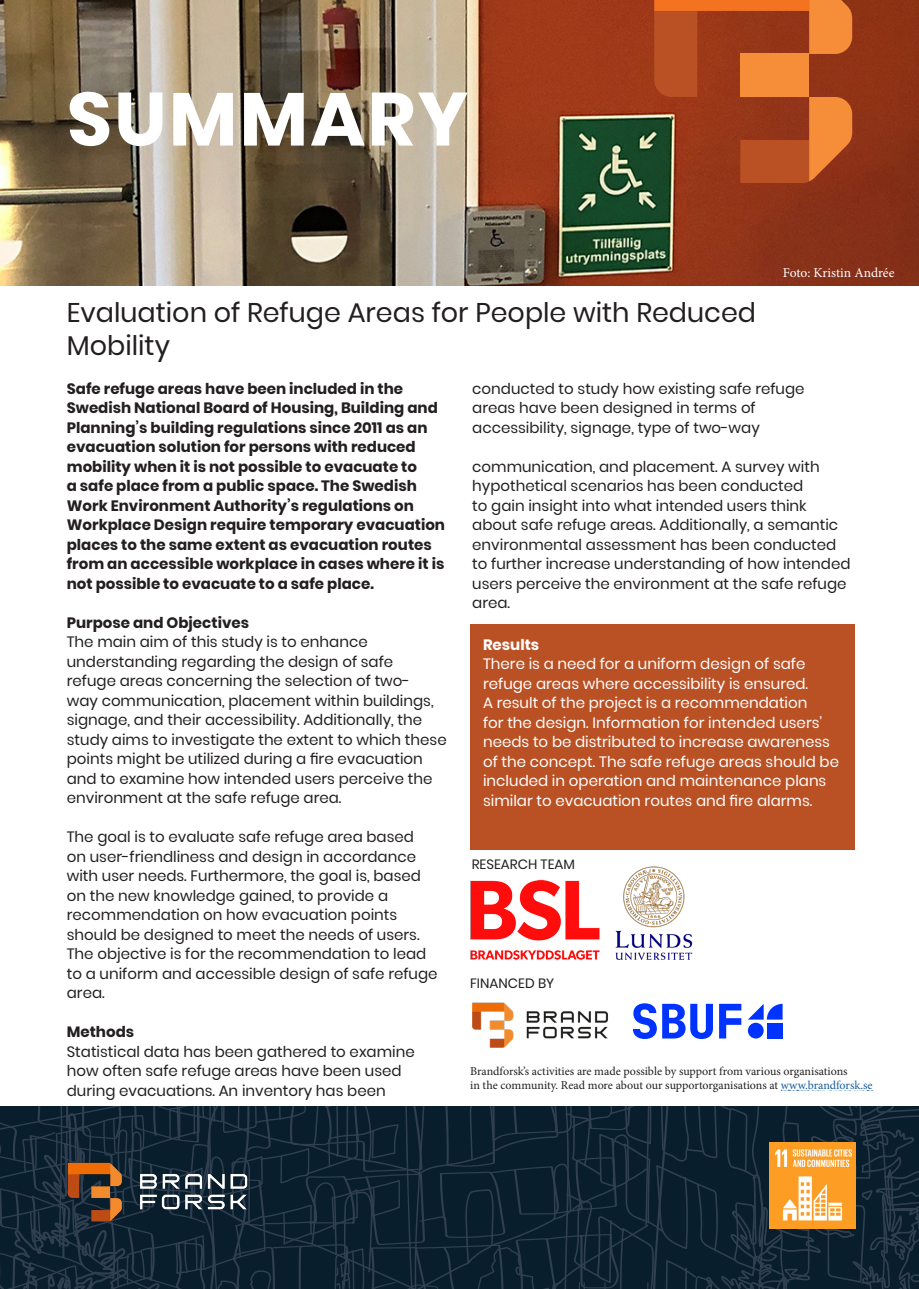
<style>
.page{position:relative;width:919px;height:1289px;background:#fff}
.page>*{position:absolute;margin:0;border:0;box-sizing:border-box;transform-origin:0 0}
.Huvudrubrik{font:700 75px "Poppins";letter-spacing:.03em;color:#fff}
.Rubrik{font:27px/32.4px "Poppins";color:#231f20}
.Brödtext{font:15px/19.5px "Poppins";color:#231f20}
.Ingress{font:700 15px/19.5px "Poppins";color:#231f20}
.Brödtext_i_orange_ruta{font:15px/19.5px "Poppins";color:#fff}
.Brödtext-2{font:700 15px "Poppins";color:#231f20}
.Ingress_i_orange_ruta{font:700 15px "Poppins";color:#fff}
.t1{font:13.5px "Minion Pro";letter-spacing:-.005em;color:#fff}
.Brödtext-3{font:13.5px "Poppins";color:#231f20}
.Ingress-2{font:13.5px "Poppins";color:#231f20}
.t2{font:12px "Minion Pro";letter-spacing:-.005em;color:#231f20}
.s1{color:#fff}
</style>
<div class="page">
<img style="left:0;top:0;width:918px;height:285px">
<div style="left:470px;top:624px;width:384px;height:225px;background:#ba5125"></div>
<svg style="left:0;top:1106px;width:918px;height:182px;background:#0f2333"></svg>
<svg style="left:654px;top:0;width:198px;height:183px;background:#ac4d21"></svg>
<div style="left:740px;top:54px;width:69px;height:43px;background:#f68d38"></div>
<img style="left:45px;top:1142px;width:224px;height:99px">
<img style="left:769px;top:1142px;width:86px;height:86px">
<img style="left:615px;top:866px;width:78px;height:94px">
<img style="left:470px;top:879px;width:130px;height:82px">
<hr style="left:780px;top:1089px;width:92px;height:1px;background:#175d9e">
<svg style="left:633px;top:1003px;width:23px;height:35px"></svg>
<svg style="left:662px;top:1003px;width:51px;height:35px"></svg>
<svg style="left:719px;top:1003px;width:22px;height:35px"></svg>
<div style="left:766px;top:1022px;width:16px;height:16px;background:#03f"></div>
<div style="left:747px;top:1022px;width:16px;height:16px;background:#03f;border-radius:50%"></div>
<svg style="left:748px;top:1003px;width:34px;height:16px"></svg>
<img style="left:472px;top:1002px;width:136px;height:46px">
<p class="Huvudrubrik" style="left:67px;top:76px;width:403px">SUMMARY</p>
<p class="Rubrik" style="left:67px;top:297px;width:690px">Evaluation of Refuge Areas for People with Reduced<br>Mobility</p>
<p class="t1" style="left:782px;top:263px;width:113px">Foto: Kristin Andrée</p>
<p class="Ingress" style="left:67px;top:378px;width:380px">Safe refuge areas have been included in the Swedish National Board of Housing, Building and Planning’s building regulations since 2011 as an evacuation solution for persons with reduced mobility when it is not possible to evacuate to<br>a safe place from a public space. The Swedish Work Environment Authority’s regulations on Workplace Design require temporary evacuation places to the same extent as evacuation routes from an accessible workplace in cases where it is not possible to evacuate to a safe place.</p>
<p class="Brödtext-2" style="left:67px;top:613px;width:184px">Purpose and Objectives</p>
<p class="Brödtext" style="left:67px;top:632px;width:381px">The main aim of this study is to enhance understanding regarding the design of safe<br>refuge areas concerning the selection of two-<br>way communication, placement within buildings, signage, and their accessibility. Additionally, the study aims to investigate the extent to which these points might be utilized during a fire evacuation and to examine how intended users perceive the environment at the safe refuge area.</p>
<p class="Brödtext" style="left:67px;top:827px;width:372px">The goal is to evaluate safe refuge area based<br>on user-friendliness and design in accordance with user needs. Furthermore, the goal is, based on the new knowledge gained, to provide a recommendation on how evacuation points should be designed to meet the needs of users.<br>The objective is for the recommendation to lead to a uniform and accessible design of safe refuge area.</p>
<p class="Brödtext-2" style="left:67px;top:1023px;width:69px">Methods</p>
<p class="Brödtext" style="left:67px;top:1041px;width:349px">Statistical data has been gathered to examine how often safe refuge areas have been used during evacuations. An inventory has been</p>
<p class="Brödtext" style="left:472px;top:378px;width:334px">conducted to study how existing safe refuge</p>
<p class="Brödtext" style="left:472px;top:398px;width:289px">areas have been designed in terms of accessibility, signage, type of two-way</p>
<p class="Brödtext" style="left:472px;top:456px;width:380px">communication, and placement. A survey with hypothetical scenarios has been conducted<br>to gain insight into what intended users think about safe refuge areas. Additionally, a semantic environmental assessment has been conducted to further increase understanding of how intended users perceive the environment at the safe refuge area.</p>
<p class="Ingress_i_orange_ruta" style="left:483px;top:635px;width:58px">Results</p>
<p class="Brödtext_i_orange_ruta" style="left:483px;top:654px;width:357px">There is a need for a uniform design of safe refuge areas where accessibility is ensured.<br>A result of the project is a recommendation<br>for the design. Information for intended users’ needs to be distributed to increase awareness of the concept. The safe refuge areas should be included in operation and maintenance plans similar to evacuation routes and fire alarms.</p>
<p class="Brödtext-3" style="left:471px;top:856px;width:105px">RESEARCH TEAM</p>
<p class="Ingress-2" style="left:470px;top:975px;width:86px">FINANCED BY</p>
<p class="t2" style="left:470px;top:1062px;width:379px">Brandforsk’s activities are made possible by support from various organisations</p>
<p class="t2" style="left:470px;top:1077px;width:404px">in the community. Read more about our supportorganisations at <span class="s1">www.brandforsk.se</span></p>
</div>
